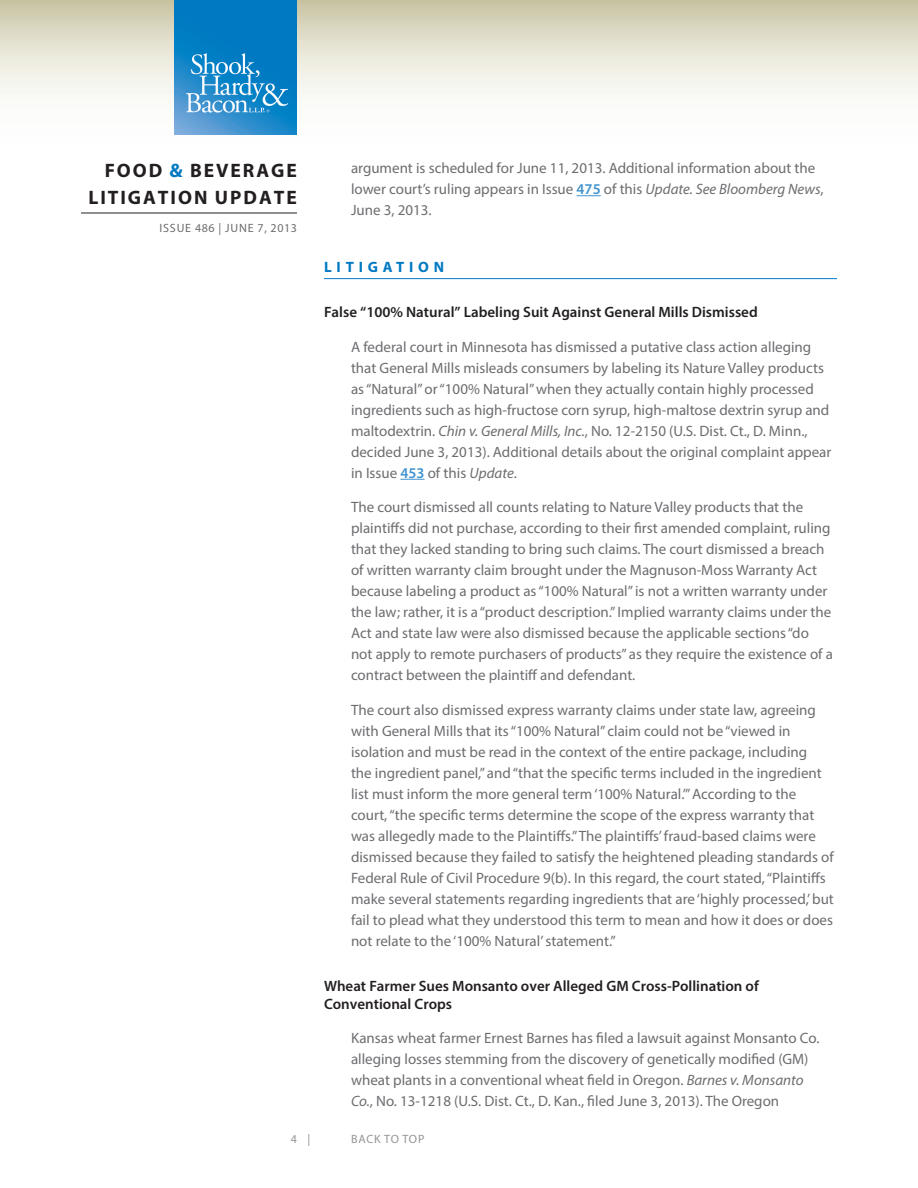
<style>
.page{position:relative;width:918px;height:1188px;background:#fff}
.page>*{position:absolute;margin:0;border:0;box-sizing:border-box;transform-origin:0 0}
.t1{font:700 19.5px/27px "Myriad Pro";letter-spacing:.1em;color:#231f20;text-align:right}
.Body{font:15px/21px "Myriad Pro";color:#6c6d70}
.Subhead{font:600 15px/18px "Myriad Pro";color:#231f20}
.Head{font:700 15px "Myriad Pro";letter-spacing:.32em;color:#0079c2}
.t2{font:12px "Myriad Pro";letter-spacing:.07em;color:#6c6d70}
.t3{font:12px "Myriad Pro";letter-spacing:.06em;color:#939598}
.s1{color:#0079c2}
.s2{font-weight:600;color:#4393cf}
.s3{font-style:italic}
</style>
<div class="page">
<svg style="left:0;top:0;width:918px;height:135px"></svg>
<hr style="left:81px;top:213px;width:216px;height:1px;background:#231f20">
<img style="left:175px;top:0;width:122px;height:135px">
<svg style="left:577px;top:195px;width:24px;height:1px"></svg>
<hr style="left:324px;top:278px;width:513px;height:1px;background:#0079c2">
<svg style="left:400px;top:479px;width:25px;height:1px"></svg>
<h1 class="t1" style="left:88px;top:156px;width:210px">FOOD <span class="s1">&amp;</span> BEVERAGE<br>LITIGATION UPDATE</h1>
<p class="t2" style="left:159px;top:221px;width:139px">ISSUE 486 | JUNE 7, 2013</p>
<p class="Body" style="left:351px;top:157px;width:474px">argument is scheduled for June 11, 2013. Additional information about the lower court’s ruling appears in Issue <span class="s2">475</span> of this <span class="s3">Update. See Bloomberg News</span>,<br>June 3, 2013.</p>
<p class="Head" style="left:324px;top:257px;width:122px">LITIGATION</p>
<p class="Subhead" style="left:324px;top:303px;width:435px">False “100% Natural” Labeling Suit Against General Mills Dismissed</p>
<p class="Body" style="left:351px;top:336px;width:482px">A federal court in Minnesota has dismissed a putative class action alleging that General Mills misleads consumers by labeling its Nature Valley products as “Natural” or “100% Natural” when they actually contain highly processed ingredients such as high-fructose corn syrup, high-maltose dextrin syrup and maltodextrin. <span class="s3">Chin v. General Mills, Inc.</span>, No. 12-2150 (U.S. Dist. Ct., D. Minn., decided June 3, 2013). Additional details about the original complaint appear in Issue <span class="s2">453</span> of this <span class="s3">Update</span>.</p>
<p class="Body" style="left:351px;top:496px;width:484px">The court dismissed all counts relating to Nature Valley products that the plaintiffs did not purchase, according to their first amended complaint, ruling that they lacked standing to bring such claims. The court dismissed a breach of written warranty claim brought under the Magnuson-Moss Warranty Act because labeling a product as “100% Natural” is not a written warranty under the law; rather, it is a “product description.” Implied warranty claims under the Act and state law were also dismissed because the applicable sections “do not apply to remote purchasers of products” as they require the existence of a contract between the plaintiff and defendant.</p>
<p class="Body" style="left:351px;top:699px;width:484px">The court also dismissed express warranty claims under state law, agreeing with General Mills that its “100% Natural” claim could not be “viewed in isolation and must be read in the context of the entire package, including<br>the ingredient panel,” and “that the specific terms included in the ingredient list must inform the more general term ‘100% Natural.’” According to the court, “the specific terms determine the scope of the express warranty that was allegedly made to the Plaintiffs.” The plaintiffs’ fraud-based claims were dismissed because they failed to satisfy the heightened pleading standards of Federal Rule of Civil Procedure 9(b). In this regard, the court stated, “Plaintiffs make several statements regarding ingredients that are ‘highly processed,’ but fail to plead what they understood this term to mean and how it does or does not relate to the ‘100% Natural’ statement.”</p>
<p class="Subhead" style="left:324px;top:976px;width:436px">Wheat Farmer Sues Monsanto over Alleged GM Cross-Pollination of<br>Conventional Crops</p>
<p class="Body" style="left:351px;top:1027px;width:470px">Kansas wheat farmer Ernest Barnes has filed a lawsuit against Monsanto Co. alleging losses stemming from the discovery of genetically modified (GM) wheat plants in a conventional wheat field in Oregon. <span class="s3">Barnes v. Monsanto Co.</span>, No. 13-1218 (U.S. Dist. Ct., D. Kan., filed June 3, 2013). The Oregon</p>
<p class="t3" style="left:291px;top:1132px;width:21px">4 |</p>
<p class="t3" style="left:351px;top:1132px;width:75px">BACK TO TOP</p>
</div>
